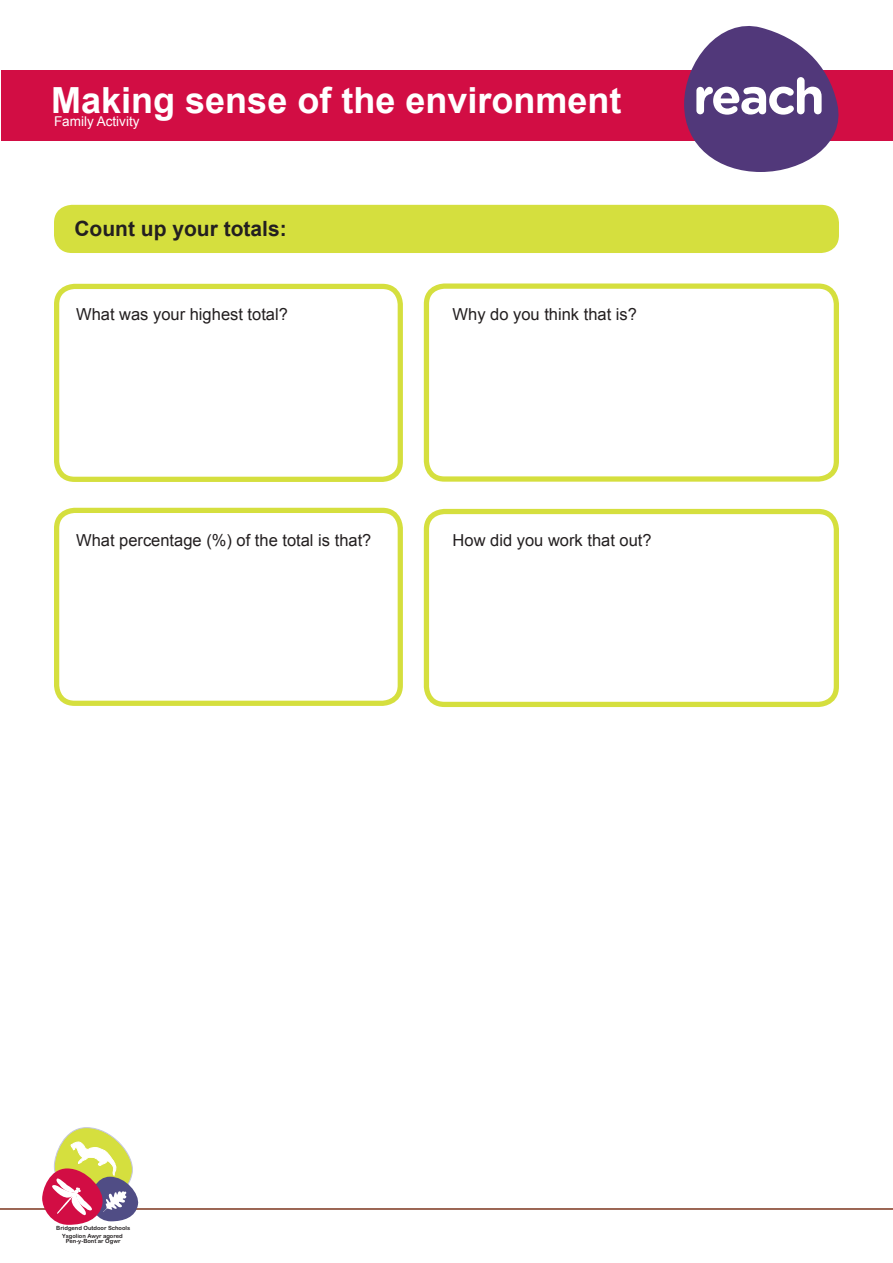
<style>
.page{position:relative;width:893px;height:1263px;background:#fff}
.page>*{position:absolute;margin:0;border:0;box-sizing:border-box;transform-origin:0 0}
.t1{font:700 36px "Arial";color:#fff}
.t2{font:700 21px "Arial";color:#231f20}
.t3{font:16.5px "Arial";color:#231f20}
.t4{font:13.5px "Arial";color:#fff}
.t5{font:5.7px/7.8px "Arial Rounded MT Bold";color:#231f20;text-align:center}
</style>
<div class="page">
<div style="left:1px;top:70px;width:891px;height:71px;background:#d20d44"></div>
<svg style="left:684px;top:26px;width:154px;height:146px"></svg>
<hr style="left:0;top:1208px;width:893px;height:2px;background:#7c351e">
<svg style="left:42px;top:1127px;width:96px;height:98px"></svg>
<div style="left:54px;top:205px;width:785px;height:48px;background:#d5df3e;border-radius:18px"></div>
<div style="left:54px;top:284px;width:349px;height:198px;border:5px solid #d5df3e;border-radius:18px"></div>
<div style="left:54px;top:508px;width:349px;height:198px;border:5px solid #d5df3e;border-radius:18px"></div>
<div style="left:424px;top:509px;width:415px;height:198px;border:5px solid #d5df3e;border-radius:18px"></div>
<div style="left:424px;top:283px;width:415px;height:199px;border:5px solid #d5df3e;border-radius:18px"></div>
<h1 class="t1" style="left:51px;top:77px;width:572px">Making sense of the environment</h1>
<p class="t4" style="left:54px;top:112px;width:87px">Family Activity</p>
<p class="t2" style="left:74px;top:215px;width:214px">Count up your totals:</p>
<p class="t3" style="left:76px;top:303px;width:213px">What was your highest total?</p>
<p class="t3" style="left:453px;top:303px;width:186px">Why do you think that is?</p>
<p class="t3" style="left:76px;top:529px;width:297px">What percentage (%) of the total is that?</p>
<p class="t3" style="left:453px;top:529px;width:201px">How did you work that out?</p>
<p class="t5" style="left:56px;top:1224px;width:75px">Bridgend Outdoor Schools<br>Ysgolion Awyr agored</p>
<p class="t5" style="left:66px;top:1237px;width:56px">Pen-y-Bont ar Ogwr</p>
</div>
